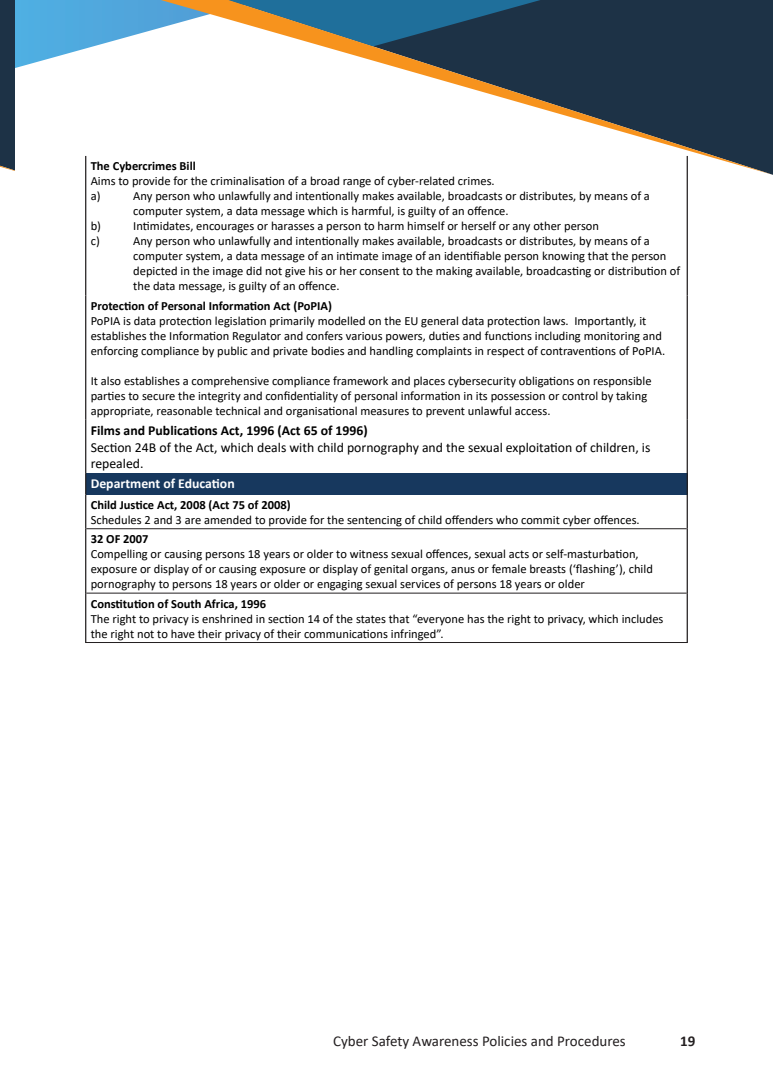
<style>
.page{position:relative;width:773px;height:1081px;background:#fff}
.page>*{position:absolute;margin:0;border:0;box-sizing:border-box;transform-origin:0 0}
.t1{font:15px "Calibri";color:#231f20}
.t2{font:700 15px "Calibri";color:#231f20}
.t3{font:13.75px/16.5px "Calibri";color:#000}
.t4{font:700 13.75px "Calibri";color:#000}
.t5{font:700 13.75px "Calibri";color:#fff}
.List_Paragraph{font:12.5px/15px "Calibri";color:#000}
.t6{font:700 12.5px "Calibri";color:#000}
</style>
<div class="page">
<svg style="left:540px;top:0;width:232px;height:175px;fill:#1d3246"></svg>
<svg style="left:0;top:0;width:540px;height:175px"></svg>
<div style="left:86px;top:473px;width:601px;height:21px;background:#17385e"></div>
<hr style="left:86px;top:528px;width:600px;height:1px;background:#231f20">
<hr style="left:86px;top:593px;width:600px;height:1px;background:#231f20">
<hr style="left:85px;top:642px;width:602px;height:1px;background:#231f20">
<hr style="left:85px;top:156px;width:1px;height:139px;background:#231f20">
<hr style="left:85px;top:295px;width:1px;height:125px;background:#231f20">
<hr style="left:85px;top:420px;width:1px;height:53px;background:#231f20">
<svg style="left:85px;top:473px;width:1px;height:21px"></svg>
<hr style="left:85px;top:494px;width:1px;height:35px;background:#231f20">
<hr style="left:85px;top:529px;width:1px;height:64px;background:#231f20">
<hr style="left:85px;top:593px;width:1px;height:49px;background:#231f20">
<hr style="left:686px;top:156px;width:1px;height:139px;background:#231f20">
<hr style="left:686px;top:295px;width:1px;height:125px;background:#231f20">
<hr style="left:686px;top:420px;width:1px;height:53px;background:#231f20">
<svg style="left:686px;top:473px;width:1px;height:21px"></svg>
<hr style="left:686px;top:494px;width:1px;height:35px;background:#231f20">
<hr style="left:686px;top:529px;width:1px;height:64px;background:#231f20">
<hr style="left:686px;top:593px;width:1px;height:49px;background:#231f20">
<p class="t6" style="left:91px;top:157px;width:107px">The Cybercrimes Bill</p>
<p class="List_Paragraph" style="left:91px;top:173px;width:405px">Aims to provide for the criminalisation of a broad range of cyber-related crimes.</p>
<p class="List_Paragraph" style="left:91px;top:188px;width:11px">a)</p>
<p class="List_Paragraph" style="left:133px;top:188px;width:518px">Any person who unlawfully and intentionally makes available, broadcasts or distributes, by means of a computer system, a data message which is harmful, is guilty of an offence.</p>
<p class="List_Paragraph" style="left:91px;top:218px;width:12px">b)</p>
<p class="List_Paragraph" style="left:133px;top:218px;width:467px">Intimidates, encourages or harasses a person to harm himself or herself or any other person</p>
<p class="List_Paragraph" style="left:91px;top:233px;width:11px">c)</p>
<p class="List_Paragraph" style="left:133px;top:233px;width:548px">Any person who unlawfully and intentionally makes available, broadcasts or distributes, by means of a computer system, a data message of an intimate image of an identifiable person knowing that the person depicted in the image did not give his or her consent to the making available, broadcasting or distribution of the data message, is guilty of an offence.</p>
<p class="t6" style="left:91px;top:297px;width:243px">Protection of Personal Information Act (PoPIA)</p>
<p class="List_Paragraph" style="left:91px;top:313px;width:576px">PoPIA is data protection legislation primarily modelled on the EU general data protection laws. Importantly, it establishes the Information Regulator and confers various powers, duties and functions including monitoring and enforcing compliance by public and private bodies and handling complaints in respect of contraventions of PoPIA.</p>
<p class="List_Paragraph" style="left:91px;top:373px;width:562px">It also establishes a comprehensive compliance framework and places cybersecurity obligations on responsible parties to secure the integrity and confidentiality of personal information in its possession or control by taking appropriate, reasonable technical and organisational measures to prevent unlawful access.</p>
<p class="t4" style="left:91px;top:421px;width:278px">Films and Publications Act, 1996 (Act 65 of 1996)</p>
<p class="t3" style="left:91px;top:438px;width:561px">Section 24B of the Act, which deals with child pornography and the sexual exploitation of children, is repealed.</p>
<p class="t5" style="left:91px;top:474px;width:145px">Department of Education</p>
<p class="t6" style="left:91px;top:496px;width:201px">Child Justice Act, 2008 (Act 75 of 2008)</p>
<p class="List_Paragraph" style="left:91px;top:512px;width:550px">Schedules 2 and 3 are amended to provide for the sentencing of child offenders who commit cyber offences.</p>
<p class="t6" style="left:91px;top:530px;width:59px">32 OF 2007</p>
<p class="List_Paragraph" style="left:91px;top:546px;width:563px">Compelling or causing persons 18 years or older to witness sexual offences, sexual acts or self-masturbation, exposure or display of or causing exposure or display of genital organs, anus or female breasts (‘flashing’), child pornography to persons 18 years or older or engaging sexual services of persons 18 years or older</p>
<p class="t6" style="left:91px;top:594px;width:177px">Constitution of South Africa, 1996</p>
<p class="List_Paragraph" style="left:91px;top:610px;width:574px">The right to privacy is enshrined in section 14 of the states that “everyone has the right to privacy, which includes the right not to have their privacy of their communications infringed”.</p>
<p class="t1" style="left:333px;top:1030px;width:294px">Cyber Safety Awareness Policies and Procedures</p>
<p class="t2" style="left:680px;top:1030px;width:17px">19</p>
</div>
